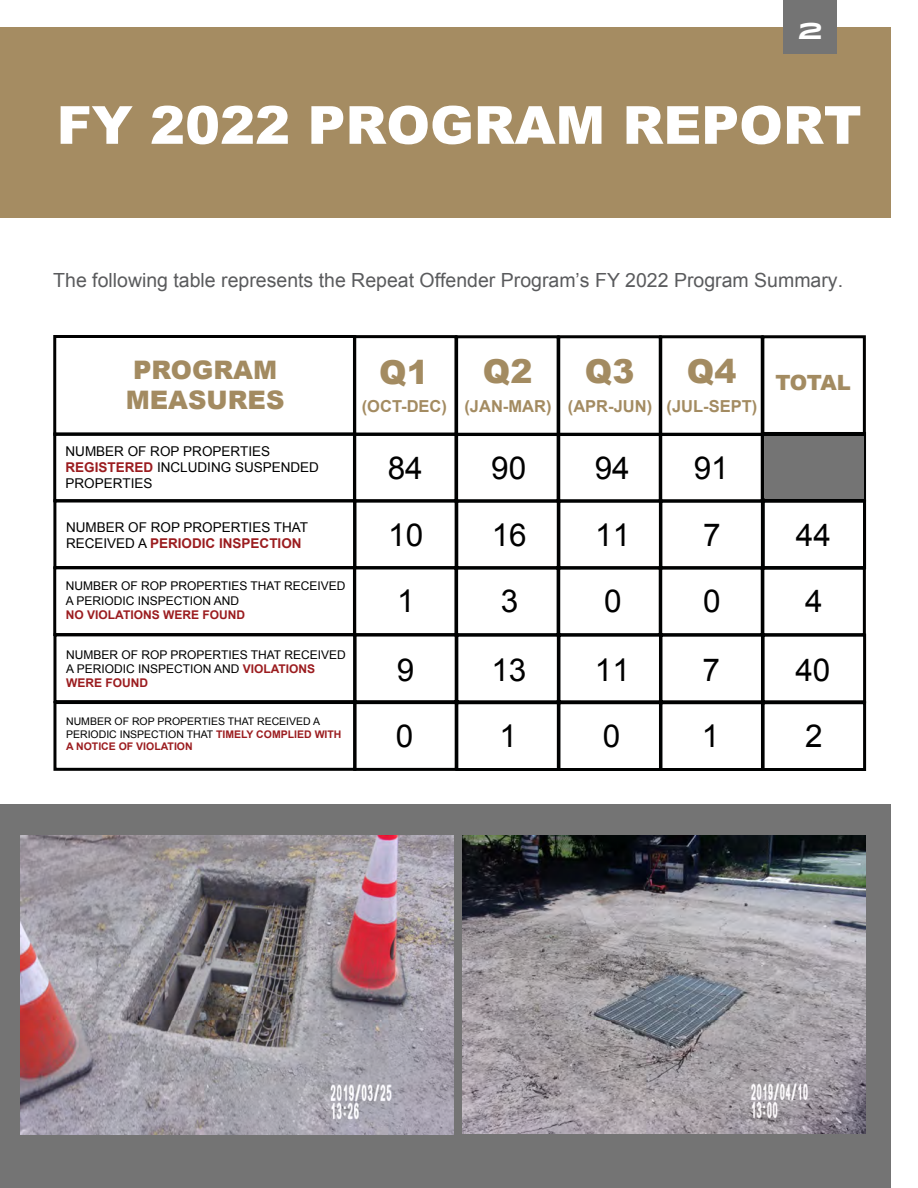
<style>
.page{position:relative;width:918px;height:1188px;background:#fff}
.page>*{position:absolute;margin:0;border:0;box-sizing:border-box;transform-origin:0 0}
.t1{font:900 52.5px "Arial";color:#fff}
.t2{font:900 33px "Arial";color:#a38b61}
.t3{font:31.5px/66.8px "Arial";color:#000}
.t4{font:900 25.5px/30.6px "Arial";color:#a38b61}
.t5{font:700 22.5px "Idlewild";color:#fff}
.t6{font:900 21px "Arial";letter-spacing:-.03em;color:#a38b61}
.t7{font:19.5px "Arial";color:#5a5b5d}
.t8{font:700 16.5px "Arial";color:#a38b61}
.t9{font:13.5px/16.2px "Arial";color:#000}
.t10{font:12px/14.4px "Arial";color:#000}
.t11{font:700 12px "Arial";color:#9b1c1f}
.t12{font:10.5px/12.6px "Arial";color:#000}
.s1{font-weight:700;color:#9b1c1f}
</style>
<div class="page">
<div style="left:0;top:27px;width:891px;height:191px;background:#a58c62"></div>
<div style="left:783px;top:0;width:54px;height:54px;background:#747474"></div>
<div style="left:53px;top:335px;width:303px;height:101px;border:3px solid #000101"></div>
<div style="left:353px;top:335px;width:104px;height:101px;border:3px solid #000101"></div>
<div style="left:557px;top:335px;width:105px;height:101px;border:3px solid #000101"></div>
<div style="left:455px;top:335px;width:105px;height:101px;border:3px solid #000101"></div>
<div style="left:761px;top:335px;width:105px;height:101px;border:3px solid #000101"></div>
<div style="left:659px;top:335px;width:105px;height:101px;border:3px solid #000101"></div>
<div style="left:53px;top:433px;width:303px;height:69px;border:3px solid #000101"></div>
<div style="left:353px;top:433px;width:104px;height:69px;border:3px solid #000101"></div>
<div style="left:557px;top:433px;width:105px;height:69px;border:3px solid #000101"></div>
<div style="left:455px;top:433px;width:105px;height:69px;border:3px solid #000101"></div>
<div style="left:659px;top:433px;width:105px;height:69px;border:3px solid #000101"></div>
<div style="left:53px;top:499px;width:303px;height:70px;border:3px solid #000101"></div>
<div style="left:353px;top:499px;width:105px;height:70px;border:3px solid #000101"></div>
<div style="left:557px;top:499px;width:105px;height:70px;border:3px solid #000101"></div>
<div style="left:455px;top:499px;width:105px;height:70px;border:3px solid #000101"></div>
<div style="left:659px;top:499px;width:105px;height:70px;border:3px solid #000101"></div>
<div style="left:53px;top:566px;width:303px;height:70px;border:3px solid #000101"></div>
<div style="left:353px;top:566px;width:104px;height:70px;border:3px solid #000101"></div>
<div style="left:557px;top:566px;width:105px;height:70px;border:3px solid #000101"></div>
<div style="left:455px;top:566px;width:105px;height:70px;border:3px solid #000101"></div>
<div style="left:761px;top:566px;width:105px;height:70px;border:3px solid #000101"></div>
<div style="left:659px;top:566px;width:105px;height:70px;border:3px solid #000101"></div>
<div style="left:53px;top:633px;width:303px;height:70px;border:3px solid #000101"></div>
<div style="left:353px;top:633px;width:105px;height:70px;border:3px solid #000101"></div>
<div style="left:557px;top:634px;width:105px;height:69px;border:3px solid #000101"></div>
<div style="left:455px;top:634px;width:105px;height:69px;border:3px solid #000101"></div>
<div style="left:762px;top:634px;width:104px;height:69px;border:3px solid #000101"></div>
<div style="left:659px;top:634px;width:105px;height:69px;border:3px solid #000101"></div>
<div style="left:53px;top:701px;width:303px;height:70px;border:3px solid #000101"></div>
<div style="left:353px;top:701px;width:105px;height:70px;border:3px solid #000101"></div>
<div style="left:557px;top:701px;width:105px;height:70px;border:3px solid #000101"></div>
<div style="left:455px;top:701px;width:105px;height:70px;border:3px solid #000101"></div>
<div style="left:762px;top:701px;width:104px;height:70px;border:3px solid #000101"></div>
<div style="left:659px;top:701px;width:105px;height:70px;border:3px solid #000101"></div>
<div style="left:0;top:805px;width:891px;height:383px;background:#747474"></div>
<img style="left:463px;top:836px;width:403px;height:297px">
<img style="left:20px;top:836px;width:434px;height:298px">
<div style="left:762px;top:499px;width:104px;height:70px;border:3px solid #000101"></div>
<div style="left:762px;top:432px;width:104px;height:70px;border:3px solid #000101"></div>
<div style="left:765px;top:436px;width:98px;height:62px;background:#747474"></div>
<h3 class="t5" style="left:798px;top:14px;width:27px">2</h3>
<h1 class="t1" style="left:57px;top:87px;width:806px">FY 2022 PROGRAM REPORT</h1>
<h3 class="t7" style="left:53px;top:268px;width:791px">The following table represents the Repeat Offender Program’s FY 2022 Program Summary.</h3>
<h3 class="t4" style="left:126px;top:354px;width:160px">PROGRAM<br>MEASURES</h3>
<h2 class="t2" style="left:379px;top:348px;width:51px">Q1</h2>
<h3 class="t8" style="left:362px;top:395px;width:87px">(OCT-DEC)</h3>
<p class="t9" style="left:66px;top:443px;width:255px">NUMBER OF ROP PROPERTIES<br><span class="s1">REGISTERED</span> INCLUDING SUSPENDED<br>PROPERTIES</p>
<p class="t9" style="left:66px;top:519px;width:244px">NUMBER OF ROP PROPERTIES THAT<br>RECEIVED A <span class="s1">PERIODIC INSPECTION</span></p>
<p class="t10" style="left:66px;top:579px;width:281px">NUMBER OF ROP PROPERTIES THAT RECEIVED<br>A PERIODIC INSPECTION AND</p>
<p class="t11" style="left:66px;top:607px;width:181px">NO VIOLATIONS WERE FOUND</p>
<p class="t10" style="left:66px;top:647px;width:281px">NUMBER OF ROP PROPERTIES THAT RECEIVED<br>A PERIODIC INSPECTION AND <span class="s1">VIOLATIONS<br>WERE FOUND</span></p>
<p class="t12" style="left:66px;top:715px;width:277px">NUMBER OF ROP PROPERTIES THAT RECEIVED A<br>PERIODIC INSPECTION THAT <span class="s1">TIMELY COMPLIED WITH<br>A NOTICE OF VIOLATION</span></p>
<h3 class="t3" style="left:388px;top:435px;width:37px">84</h3>
<h3 class="t3" style="left:388px;top:503px;width:37px;line-height:65.6px">10<br>1</h3>
<h3 class="t3" style="left:396px;top:637px;width:20px">9<br>0</h3>
<h2 class="t2" style="left:483px;top:347px;width:51px">Q2</h2>
<h3 class="t8" style="left:464px;top:395px;width:89px">(JAN-MAR)</h3>
<h3 class="t3" style="left:491px;top:435px;width:37px">90</h3>
<h3 class="t3" style="left:492px;top:503px;width:37px;line-height:65.6px">16<br>3</h3>
<h2 class="t2" style="left:585px;top:347px;width:51px">Q3</h2>
<h3 class="t8" style="left:568px;top:395px;width:86px">(APR-JUN)</h3>
<h3 class="t3" style="left:595px;top:435px;width:37px">94</h3>
<h2 class="t2" style="left:687px;top:347px;width:51px">Q4</h2>
<h3 class="t8" style="left:667px;top:395px;width:92px">(JUL-SEPT)</h3>
<h3 class="t3" style="left:694px;top:435px;width:37px">91</h3>
<h3 class="t3" style="left:595px;top:503px;width:37px;line-height:65.6px">11<br>0</h3>
<h3 class="t3" style="left:703px;top:503px;width:19px;line-height:65.6px">7<br>0</h3>
<h3 class="t3" style="left:491px;top:637px;width:37px">13<br>1</h3>
<h3 class="t3" style="left:595px;top:637px;width:37px">11<br>0</h3>
<h3 class="t3" style="left:702px;top:637px;width:20px">7<br>1</h3>
<h3 class="t6" style="left:775px;top:367px;width:77px">TOTAL</h3>
<h3 class="t3" style="left:796px;top:503px;width:37px;line-height:65.8px">44<br>4</h3>
<h3 class="t3" style="left:795px;top:637px;width:37px;text-align:center">40<br>2</h3>
</div>
